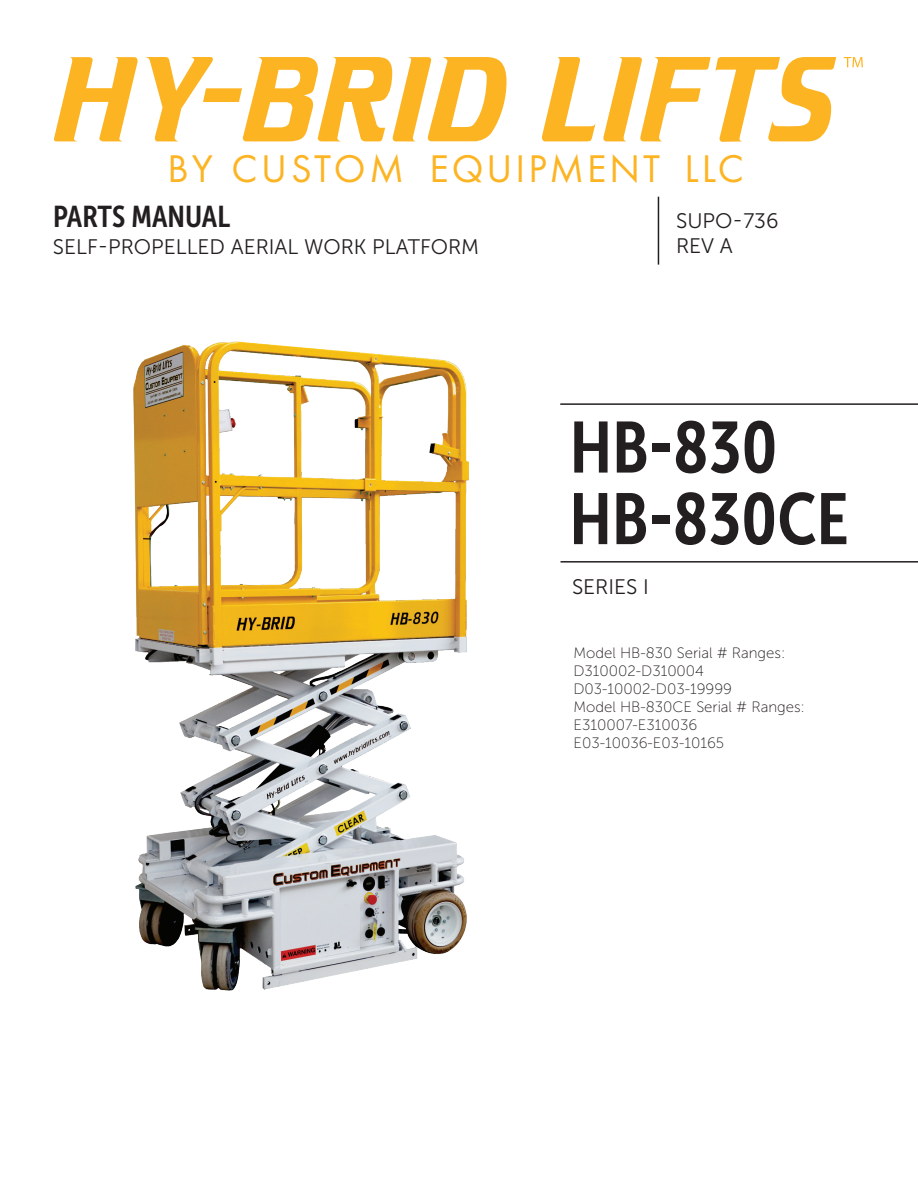
<style>
.page{position:relative;width:918px;height:1188px;background:#fff}
.page>*{position:absolute;margin:0;border:0;box-sizing:border-box;transform-origin:0 0}
.t1{font:72px/71.6px "Museo Sans Cond 700";color:#231f20}
.t2{font:40.05px "Futura PT";letter-spacing:.075em;color:#fcb423}
.t3{font:30px "Museo Sans Cond 700";color:#231f20}
.t4{font:21px/25.5px "Museo Sans 300";color:#231f20}
.t5{font:15px/18px "Museo Sans 100";color:#231f20}
</style>
<div class="page">
<img style="left:133px;top:341px;width:336px;height:650px">
<hr style="left:560px;top:403px;width:358px;height:2px;background:#231f20">
<hr style="left:561px;top:561px;width:357px;height:2px;background:#231f20">
<svg style="left:54px;top:57px;width:84px;height:84px"></svg>
<svg style="left:145px;top:57px;width:362px;height:84px"></svg>
<svg style="left:542px;top:57px;width:54px;height:84px"></svg>
<svg style="left:603px;top:57px;width:233px;height:85px"></svg>
<svg style="left:844px;top:57px;width:19px;height:10px"></svg>
<hr style="left:658px;top:197px;width:1px;height:68px;background:#231f20">
<h2 class="t2" style="left:167px;top:145px;width:578px">BY CUSTOM EQUIPMENT LLC</h2>
<h3 class="t3" style="left:53px;top:200px;width:179px">PARTS MANUAL</h3>
<h3 class="t4" style="left:53px;top:234px;width:428px">SELF-PROPELLED AERIAL WORK PLATFORM</h3>
<h3 class="t4" style="left:676px;top:208px;width:104px">SUPO-736<br>REV A</h3>
<h1 class="t1" style="left:569px;top:412px;width:280px">HB-830<br>HB-830CE</h1>
<h3 class="t4" style="left:572px;top:574px;width:78px">SERIES I</h3>
<p class="t5" style="left:573px;top:644px;width:233px">Model HB-830 Serial # Ranges:<br>D310002-D310004<br>D03-10002-D03-19999<br>Model HB-830CE Serial # Ranges:<br>E310007-E310036<br>E03-10036-E03-10165</p>
</div>
